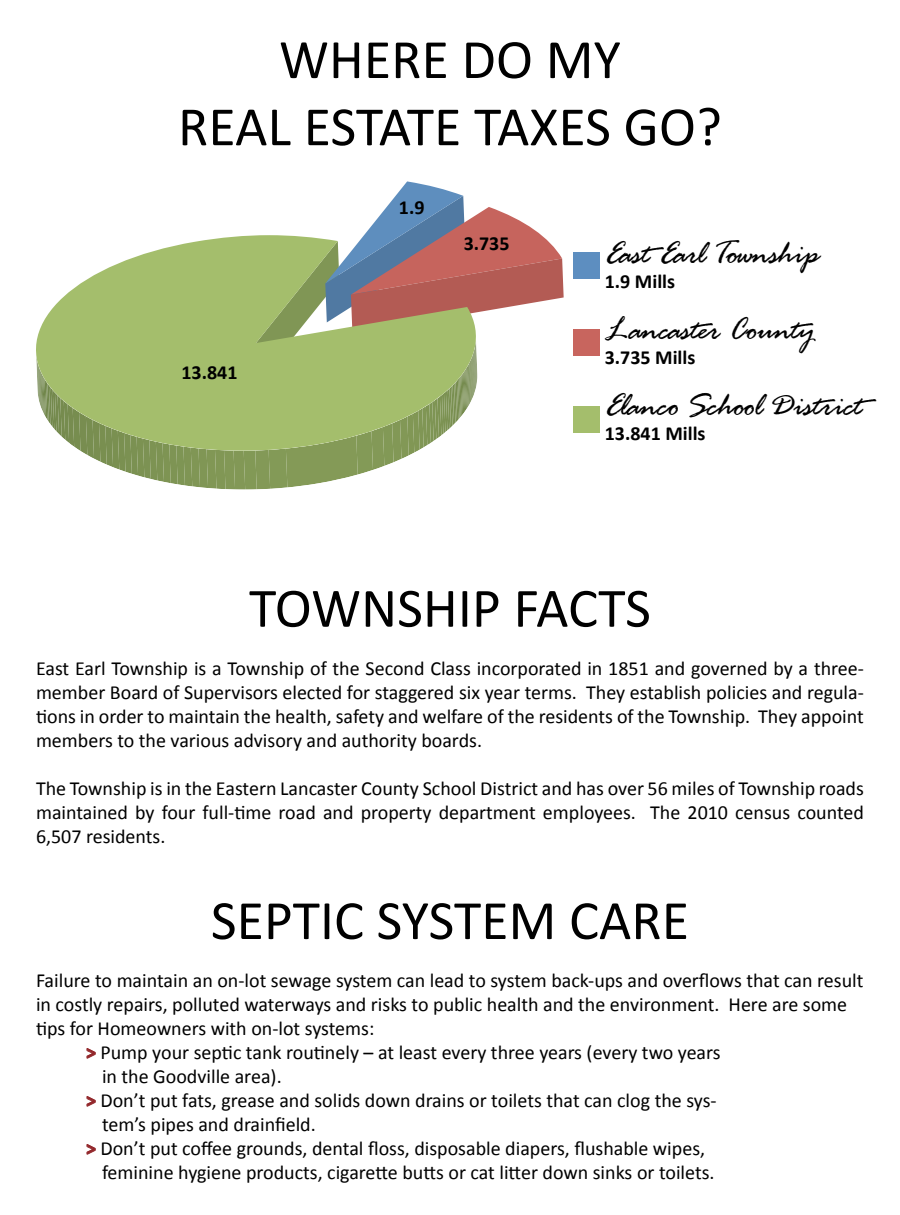
<style>
.page{position:relative;width:900px;height:1215px;background:#fff}
.page>*{position:absolute;margin:0;border:0;box-sizing:border-box;transform-origin:0 0}
.t1{font:56px/67.2px "Calibri";color:#000;text-align:center}
.t2{font:34px "Rage Italic Plain";color:#000}
.t3{font:20px/24px "Calibri";color:#000;text-align:justify}
.t4{font:700 20px "Calibri";color:#000}
.s1{font-weight:700;color:#92262a}
</style>
<div class="page">
<svg style="left:81px;top:181px;width:483px;height:309px"></svg>
<svg style="left:36px;top:235px;width:465px;height:216px;background:#acb77e"></svg>
<div style="left:573px;top:252px;width:27px;height:26px;background:#5d8ec0"></div>
<div style="left:573px;top:330px;width:27px;height:26px;background:#c8655e"></div>
<div style="left:573px;top:406px;width:27px;height:26px;background:#a4be6c"></div>
<svg style="left:86px;top:1048px;width:10px;height:11px"></svg>
<svg style="left:86px;top:1096px;width:10px;height:11px"></svg>
<svg style="left:86px;top:1144px;width:10px;height:11px"></svg>
<p class="t1" style="left:178px;top:23px;width:545px">Where do my<br>r eal estate taxes g o?</p>
<p class="t4" style="left:181px;top:360px;width:58px">13.841</p>
<p class="t4" style="left:399px;top:195px;width:27px">1.9</p>
<p class="t4" style="left:464px;top:231px;width:47px">3.735</p>
<p class="t2" style="left:605px;top:238px;width:215px">East Earl Township</p>
<p class="t4" style="left:605px;top:269px;width:72px">1.9 Mills</p>
<p class="t2" style="left:605px;top:314px;width:209px">Lancaster County</p>
<p class="t4" style="left:605px;top:345px;width:92px">3.735 Mills</p>
<p class="t2" style="left:605px;top:390px;width:259px">Elanco School District</p>
<p class="t4" style="left:605px;top:421px;width:102px">13.841 Mills</p>
<p class="t1" style="left:249px;top:572px;width:347px">Townsh ip Facts</p>
<p class="t3" style="left:36px;top:655px;width:830px">East Earl Township is a Township of the Second Class incorporated in 1851 and governed by a three&shy;member Board of Supervisors elected for staggered six year terms. They establish policies and regula&shy;tions in order to maintain the health, safety and welfare of the residents of the Township. They appoint members to the various advisory and authority boards.</p>
<p class="t3" style="left:36px;top:775px;width:829px">The Township is in the Eastern Lancaster County School District and has over 56 miles of Township roads maintained by four full-time road and property department employees. The 2010 census counted 6,507 residents.</p>
<p class="t1" style="left:211px;top:884px;width:480px">Septic System Care</p>
<p class="t3" style="left:36px;top:967px;width:829px">Failure to maintain an on-lot sewage system can lead to system back-ups and overflows that can result</p>
<p class="t3" style="left:36px;top:991px;width:813px">in costly repairs, polluted waterways and risks to public health and the environment. Here are some</p>
<p class="t3" style="left:36px;top:1015px;width:340px">tips for Homeowners with on-lot systems:</p>
<p class="t3" style="left:86px;top:1039px;width:636px"><span class="s1">&gt;</span> Pump your septic tank routinely – at least every three years (every two years</p>
<p class="t3" style="left:102px;top:1063px;width:181px">in the Goodville area).</p>
<p class="t3" style="left:86px;top:1087px;width:632px"><span class="s1">&gt;</span> Don’t put fats, grease and solids down drains or toilets that can clog the sys-</p>
<p class="t3" style="left:102px;top:1111px;width:215px">tem’s pipes and drainfield.</p>
<p class="t3" style="left:86px;top:1135px;width:621px"><span class="s1">&gt;</span> Don’t put coffee grounds, dental floss, disposable diapers, flushable wipes,</p>
<p class="t3" style="left:102px;top:1159px;width:614px">feminine hygiene products, cigarette butts or cat litter down sinks or toilets.</p>
</div>
